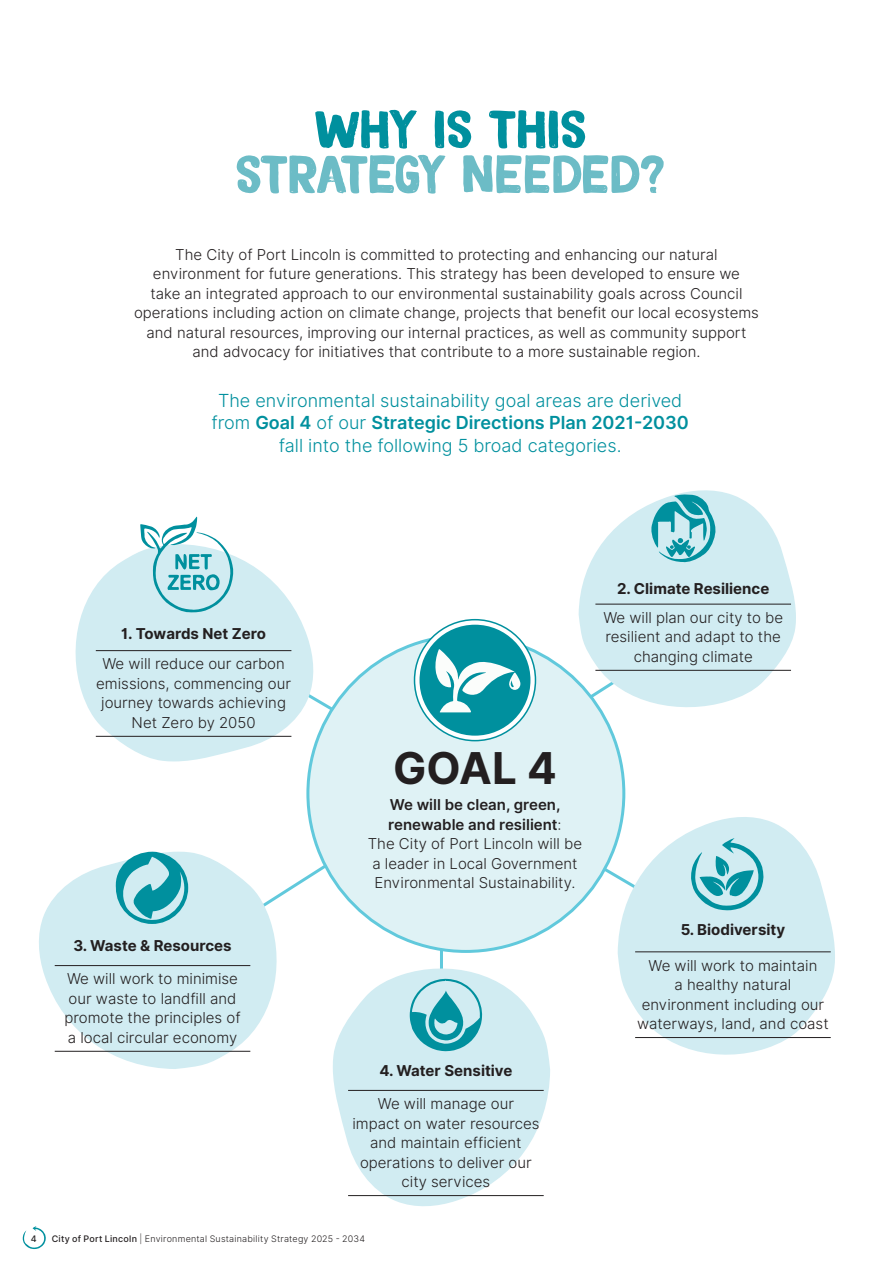
<style>
.page{position:relative;width:893px;height:1263px;background:#fff}
.page>*{position:absolute;margin:0;border:0;box-sizing:border-box;transform-origin:0 0}
.t1{font:54px "DK Magical Brush";letter-spacing:-.025em;color:#6cbcc6}
.t2{font:54px "DK Magical Brush";letter-spacing:-.01em;color:#00909e}
.t3{font:700 43.95px "Inter";color:#231f20}
.t4{font:18px "Inter Light BETA";color:#00909e}
.t5{font:600 18px "Inter";color:#00909e}
.t6{font:15px/19.5px "Inter Light BETA";color:#231f20;text-align:center}
.t7{font:700 15px "Inter";color:#231f20}
.t8{font:600 15px/19.5px "Inter";color:#231f20}
.t9{font:9px "Inter Light BETA";letter-spacing:.025em;color:#231f20}
.t10{font:500 9px "Inter";color:#231f20}
.s1{font-family:"Inter Light BETA";font-weight:400}
.s2{font-family:"Inter";font-weight:500}
</style>
<div class="page">
<hr style="left:440px;top:921px;width:3px;height:81px;background:#61c9dc">
<svg style="left:286px;top:661px;width:340px;height:268px"></svg>
<div style="left:308px;top:635px;width:316px;height:316px;background:#dff2f5;border-radius:50%"></div>
<svg style="left:75px;top:551px;width:241px;height:210px;fill:#d1ecf2"></svg>
<svg style="left:39px;top:852px;width:247px;height:217px;fill:#d1ecf2"></svg>
<svg style="left:333px;top:968px;width:217px;height:239px;fill:#d1ecf2"></svg>
<svg style="left:579px;top:490px;width:217px;height:225px;fill:#d1ecf2"></svg>
<svg style="left:140px;top:517px;width:94px;height:96px"></svg>
<svg style="left:650px;top:494px;width:66px;height:69px;background:#7dc7d0"></svg>
<svg style="left:114px;top:852px;width:76px;height:72px;background:#72c2cb"></svg>
<svg style="left:410px;top:979px;width:72px;height:72px;background:#7bc6cf"></svg>
<hr style="left:96px;top:650px;width:195px;height:1px;background:#231f20">
<hr style="left:96px;top:736px;width:195px;height:1px;background:#231f20">
<hr style="left:55px;top:965px;width:195px;height:1px;background:#231f20">
<hr style="left:55px;top:1051px;width:195px;height:1px;background:#231f20">
<hr style="left:348px;top:1090px;width:196px;height:1px;background:#231f20">
<hr style="left:348px;top:1195px;width:196px;height:1px;background:#231f20">
<hr style="left:595px;top:604px;width:196px;height:1px;background:#231f20">
<hr style="left:595px;top:670px;width:196px;height:1px;background:#231f20">
<svg style="left:618px;top:814px;width:217px;height:241px;fill:#d1ecf2"></svg>
<svg style="left:691px;top:838px;width:73px;height:72px;background:#8acdd5"></svg>
<hr style="left:635px;top:951px;width:196px;height:1px;background:#231f20">
<hr style="left:635px;top:1037px;width:196px;height:1px;background:#231f20">
<svg style="left:414px;top:620px;width:121px;height:121px;fill:#fff"></svg>
<div style="left:414px;top:619px;width:122px;height:122px;border:2px solid #00909e;border-radius:50%"></div>
<div style="left:419px;top:625px;width:111px;height:111px;background:#00909e;border-radius:50%"></div>
<svg style="left:435px;top:649px;width:85px;height:63px"></svg>
<svg style="left:23px;top:1226px;width:23px;height:23px"></svg>
<h1 class="t2" style="left:314px;top:100px;width:275px">WHY IS THIS</h1>
<h1 class="t1" style="left:235px;top:145px;width:432px">STRATEGY NEEDED?</h1>
<p class="t6" style="left:134px;top:245px;width:626px">The City of Port Lincoln is committed to protecting and enhancing our natural environment for future generations. This strategy has been developed to ensure we<br>take an integrated approach to our environmental sustainability goals across Council operations including action on climate change, projects that benefit our local ecosystems and natural resources, improving our internal practices, as well as community support and advocacy for initiatives that contribute to a more sustainable region.</p>
<p class="t4" style="left:218px;top:387px;width:466px">The environmental sustainability goal areas are derived</p>
<p class="t5" style="left:211px;top:410px;width:479px"><span class="s1">from</span> Goal 4 <span class="s1">of our</span> Strategic Directions Plan 2021-2030</p>
<p class="t4" style="left:279px;top:432px;width:344px">fall into the following 5 broad categories.</p>
<p class="t7" style="left:121px;top:622px;width:146px">1. Towards Net Zero</p>
<p class="t6" style="left:96px;top:654px;width:196px">We will reduce our carbon emissions, commencing our journey towards achieving<br>Net Zero by 2050</p>
<p class="t7" style="left:73px;top:934px;width:160px">3. Waste &amp; Resources</p>
<p class="t6" style="left:64px;top:969px;width:178px;text-align:left">We will work to minimise our waste to landfill and promote the principles of a local circular economy</p>
<h2 class="t3" style="left:393px;top:735px;width:165px">GOAL 4</h2>
<p class="t8" style="left:388px;top:795px;width:175px">We will be clean, green, renewable and resilient<span class="s1">:</span></p>
<p class="t6" style="left:368px;top:834px;width:216px">The City of Port Lincoln will be a leader in Local Government<br>Environmental Sustainability.</p>
<p class="t7" style="left:379px;top:1059px;width:135px">4. Water Sensitive</p>
<p class="t6" style="left:352px;top:1094px;width:189px">We will manage our impact on water resources and maintain efficient operations to deliver our city services</p>
<p class="t10" style="left:31px;top:1232px;width:7px">4</p>
<p class="t9" style="left:52px;top:1232px;width:315px"><span class="s2">City of Port Lincoln</span> | Environmental Sustainability Strategy 2025 - 2034</p>
<p class="t7" style="left:617px;top:577px;width:154px">2. Climate Resilience</p>
<p class="t6" style="left:603px;top:608px;width:181px">We will plan our city to be resilient and adapt to the changing climate</p>
<p class="t7" style="left:681px;top:919px;width:106px">5. Biodiversity</p>
<p class="t6" style="left:637px;top:955px;width:193px">We will work to maintain<br>a healthy natural environment including our waterways, land, and coast</p>
</div>
